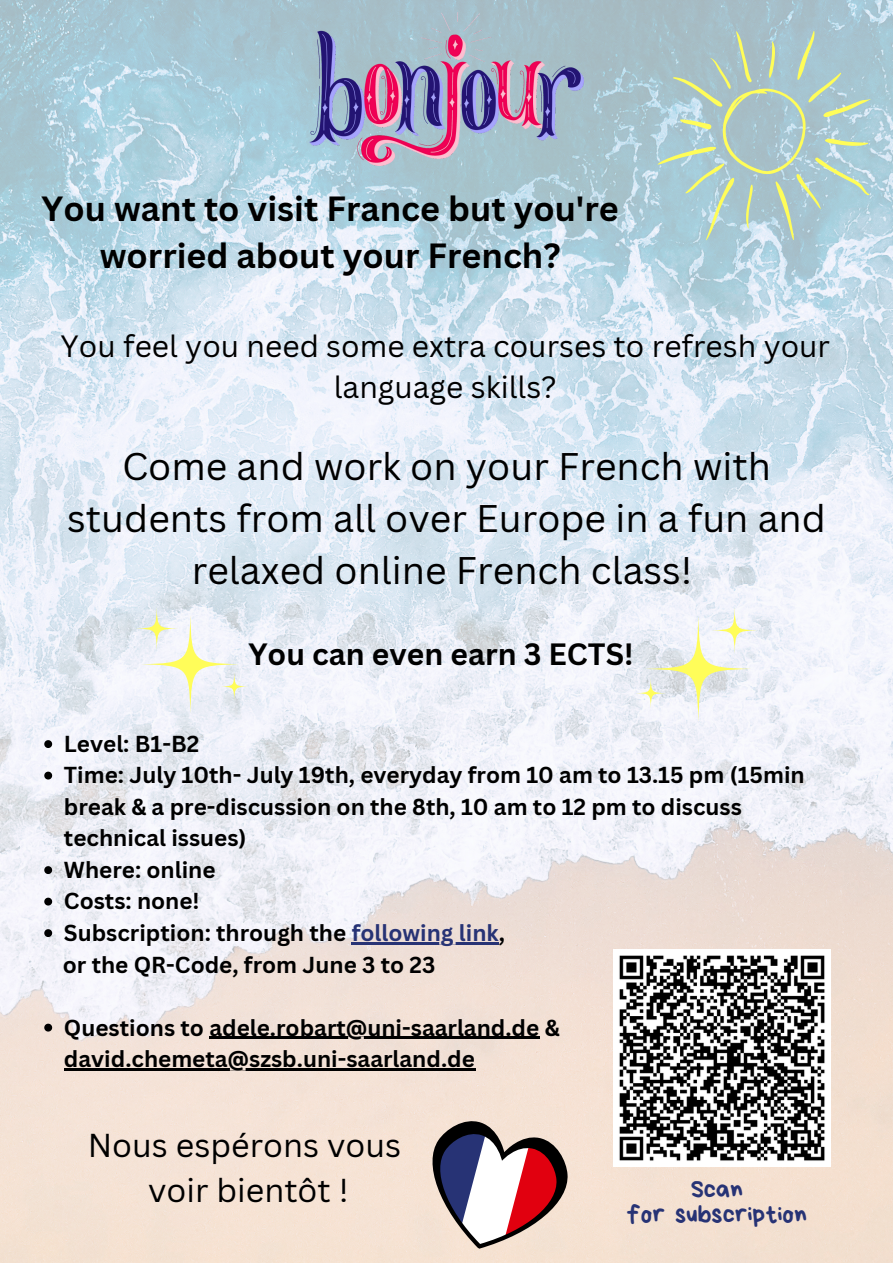
<style>
.page{position:relative;width:893px;height:1263px;background:#fff}
.page>*{position:absolute;margin:0;border:0;box-sizing:border-box;transform-origin:0 0}
.t1{font:37.5px/52.3px "Canva Sans";color:#000;text-align:center}
.t2{font:700 34.05px/47.5px "Canva Sans";color:#000;text-align:center}
.t3{font:32.25px/45px "Canva Sans";color:#000;text-align:center}
.t4{font:30px/41.6px "Canva Sans";color:#000;text-align:center}
.t5{font:700 30px "Canva Sans";color:#000}
.t6{font:26.25px/24.8px "Bryndan Write";color:#273375;text-align:center}
.t7{font:700 22.5px/31.5px "Canva Sans";color:#000}
.s1{color:#273375}
</style>
<div class="page">
<img style="left:0;top:0;width:893px;height:1263px">
<img style="left:310px;top:13px;width:273px;height:153px">
<svg style="left:645px;top:616px;width:106px;height:106px;fill:#f0f2f7"></svg>
<svg style="left:635px;top:678px;width:31px;height:30px"></svg>
<svg style="left:711px;top:607px;width:46px;height:46px;fill:#f4f5fb"></svg>
<svg style="left:44px;top:740px;width:8px;height:8px"></svg>
<svg style="left:44px;top:772px;width:8px;height:7px"></svg>
<svg style="left:44px;top:866px;width:8px;height:8px"></svg>
<svg style="left:44px;top:898px;width:8px;height:7px"></svg>
<svg style="left:44px;top:929px;width:8px;height:8px"></svg>
<hr style="left:352px;top:942px;width:147px;height:2px;background:#273375">
<svg style="left:44px;top:1024px;width:8px;height:7px"></svg>
<hr style="left:209px;top:1036px;width:330px;height:3px;background:#000">
<hr style="left:64px;top:1068px;width:411px;height:2px;background:#000">
<svg style="left:141px;top:615px;width:98px;height:98px;fill:#f2f3fa"></svg>
<svg style="left:220px;top:672px;width:28px;height:29px"></svg>
<svg style="left:135px;top:607px;width:43px;height:43px"></svg>
<svg style="left:657px;top:31px;width:213px;height:209px;background:#afcac8"></svg>
<img style="left:613px;top:949px;width:217px;height:217px">
<svg style="left:405px;top:1110px;width:178px;height:153px;background:#c7aaa9"></svg>
<p class="t2" style="left:42px;top:184px;width:579px">You want to visit France but you're worried about your French?</p>
<p class="t4" style="left:60px;top:324px;width:771px">You feel you need some extra courses to refresh your language skills?</p>
<h6 class="t1" style="left:67px;top:439px;width:760px">Come and work on your French with students from all over Europe in a fun and relaxed online French class!</h6>
<p class="t5" style="left:248px;top:633px;width:386px">You can even earn 3 ECTS!</p>
<p class="t7" style="left:64px;top:727px;width:137px">Level: B1-B2</p>
<h1 class="t7" style="left:64px;top:759px;width:742px">Time: July 10th- July 19th, everyday from 10 am to 13.15 pm (15min break &amp; a pre-discussion on the 8th, 10 am to 12 pm to discuss technical issues)</h1>
<p class="t7" style="left:64px;top:853px;width:153px">Where: online</p>
<h4 class="t7" style="left:64px;top:885px;width:137px">Costs: none!</h4>
<h2 class="t7" style="left:64px;top:916px;width:442px">Subscription: through the <span class="s1">following link</span>,</h2>
<h3 class="t7" style="left:63px;top:948px;width:374px">or the QR-Code, from June 3 to 23</h3>
<h3 class="t7" style="left:64px;top:1011px;width:497px">Questions to adele.robart@uni-saarland.de &amp;</h3>
<p class="t7" style="left:64px;top:1042px;width:412px">david.chemeta@szsb.uni-saarland.de</p>
<p class="t3" style="left:88px;top:1121px;width:315px">Nous espérons vous voir bientôt !</p>
<p class="t6" style="left:626px;top:1177px;width:182px">Scan<br>for subscription</p>
</div>
